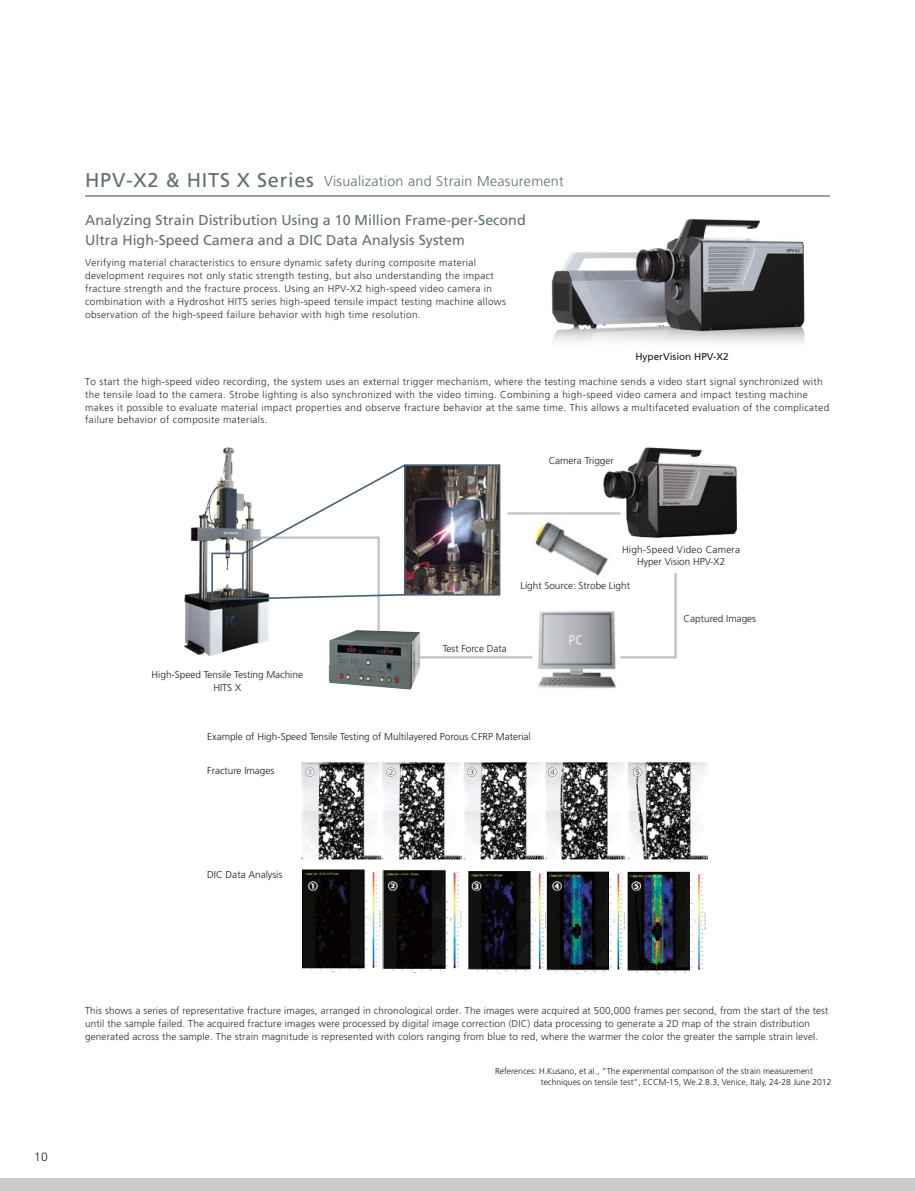
<style>
.page{position:relative;width:915px;height:1191px;background:#fff}
.page>*{position:absolute;margin:0;border:0;box-sizing:border-box;transform-origin:0 0}
.t1{font:19.95px "Frutiger LT Std";letter-spacing:.035em;color:#616f70}
.t2{font:14.25px/20px "Frutiger LT Std";color:#616f70}
.t3{font:300 14.25px "Frutiger LT Std";letter-spacing:.02em;color:#616f70}
.t4{font:300 12px "Frutiger LT Std";color:#231916}
.t5{font:300 10.05px/12.9px "Frutiger LT Std";letter-spacing:.035em;color:#302826}
.t6{font:300 10.05px/12.9px "Frutiger LT Std";letter-spacing:.015em;color:#302826}
.t7{font:300 10.05px/12.9px "Frutiger LT Std";color:#231916;text-align:center}
.t8{font:300 10.05px/12.9px "Frutiger LT Std";letter-spacing:.025em;color:#231916;text-align:center}
.t9{font:10.05px "Frutiger LT Std";color:#231916}
.t10{font:300 8.55px/11.4px "Frutiger LT Std";color:#231916}
</style>
<div class="page">
<div style="left:0;top:1178px;width:914px;height:13px;background:#c9cacb"></div>
<img style="left:184px;top:447px;width:56px;height:209px">
<img style="left:496px;top:195px;width:334px;height:147px">
<hr style="left:85px;top:196px;width:744px;height:1px;background:#3f3b3a">
<img style="left:602px;top:447px;width:134px;height:91px">
<img style="left:534px;top:518px;width:78px;height:58px">
<img style="left:531px;top:611px;width:85px;height:78px">
<img style="left:407px;top:467px;width:90px;height:125px">
<div style="left:404px;top:464px;width:96px;height:131px;border:2px solid #456077"></div>
<hr style="left:378px;top:656px;width:154px;height:2px;background:#c2c1c1">
<svg style="left:620px;top:572px;width:57px;height:87px"></svg>
<hr style="left:507px;top:512px;width:113px;height:2px;background:#c2c1c1">
<img style="left:328px;top:631px;width:92px;height:58px">
<img style="left:301px;top:762px;width:406px;height:213px">
<svg style="left:305px;top:767px;width:9px;height:9px"></svg>
<svg style="left:386px;top:767px;width:9px;height:9px"></svg>
<svg style="left:467px;top:767px;width:9px;height:9px"></svg>
<svg style="left:548px;top:767px;width:9px;height:9px"></svg>
<svg style="left:632px;top:767px;width:10px;height:9px"></svg>
<div style="left:211px;top:552px;width:33px;height:47px;border:2px solid #456077"></div>
<svg style="left:240px;top:464px;width:167px;height:190px"></svg>
<h1 class="t1" style="left:85px;top:169px;width:230px">HPV-X2 &amp; HITS X Series</h1>
<h2 class="t3" style="left:324px;top:173px;width:241px">Visualization and Strain Measurement</h2>
<h2 class="t2" style="left:85px;top:210px;width:442px">Analyzing Strain Distribution Using a 10 Million Frame-per-Second<br>Ultra High-Speed Camera and a DIC Data Analysis System</h2>
<p class="t5" style="left:85px;top:256px;width:422px">Verifying material characteristics to ensure dynamic safety during composite material development requires not only static strength testing, but also understanding the impact fracture strength and the fracture process. Using an HPV-X2 high-speed video camera in combination with a Hydroshot HITS series high-speed tensile impact testing machine allows observation of the high-speed failure behavior with high time resolution.</p>
<p class="t9" style="left:635px;top:350px;width:95px">HyperVision HPV-X2</p>
<p class="t5" style="left:85px;top:375px;width:745px">To start the high-speed video recording, the system uses an external trigger mechanism, where the testing machine sends a video start signal synchronized with the tensile load to the camera. Strobe lighting is also synchronized with the video timing. Combining a high-speed video camera and impact testing machine makes it possible to evaluate material impact properties and observe fracture behavior at the same time. This allows a multifaceted evaluation of the complicated failure behavior of composite materials.</p>
<p class="t7" style="left:548px;top:454px;width:67px">Camera Trigger</p>
<p class="t8" style="left:621px;top:543px;width:120px">High-Speed Video Camera<br>Hyper Vision HPV-X2</p>
<p class="t7" style="left:151px;top:668px;width:153px">High-Speed Tensile Testing Machine<br>HITS X</p>
<p class="t7" style="left:520px;top:579px;width:111px">Light Source: Strobe Light</p>
<p class="t7" style="left:442px;top:641px;width:66px">Test Force Data</p>
<p class="t7" style="left:207px;top:730px;width:325px">Example of High-Speed Tensile Testing of Multilayered Porous CFRP Material</p>
<p class="t7" style="left:207px;top:764px;width:69px">Fracture Images</p>
<p class="t7" style="left:207px;top:868px;width:77px">DIC Data Analysis</p>
<p class="t7" style="left:683px;top:611px;width:74px">Captured Images</p>
<p class="t4" style="left:34px;top:1150px;width:15px">10</p>
<p class="t6" style="left:85px;top:1004px;width:744px">This shows a series of representative fracture images, arranged in chronological order. The images were acquired at 500,000 frames per second, from the start of the test until the sample failed. The acquired fracture images were processed by digital image correction (DIC) data processing to generate a 2D map of the strain distribution generated across the sample. The strain magnitude is represented with colors ranging from blue to red, where the warmer the color the greater the sample strain level.</p>
<p class="t10" style="left:540px;top:1065px;width:292px;text-indent:-46px">References: H.Kusano, et al., “The experimental comparison of the strain measurement techniques on tensile test", ECCM-15, We.2.8.3, Venice, Italy, 24-28 June 2012</p>
</div>
